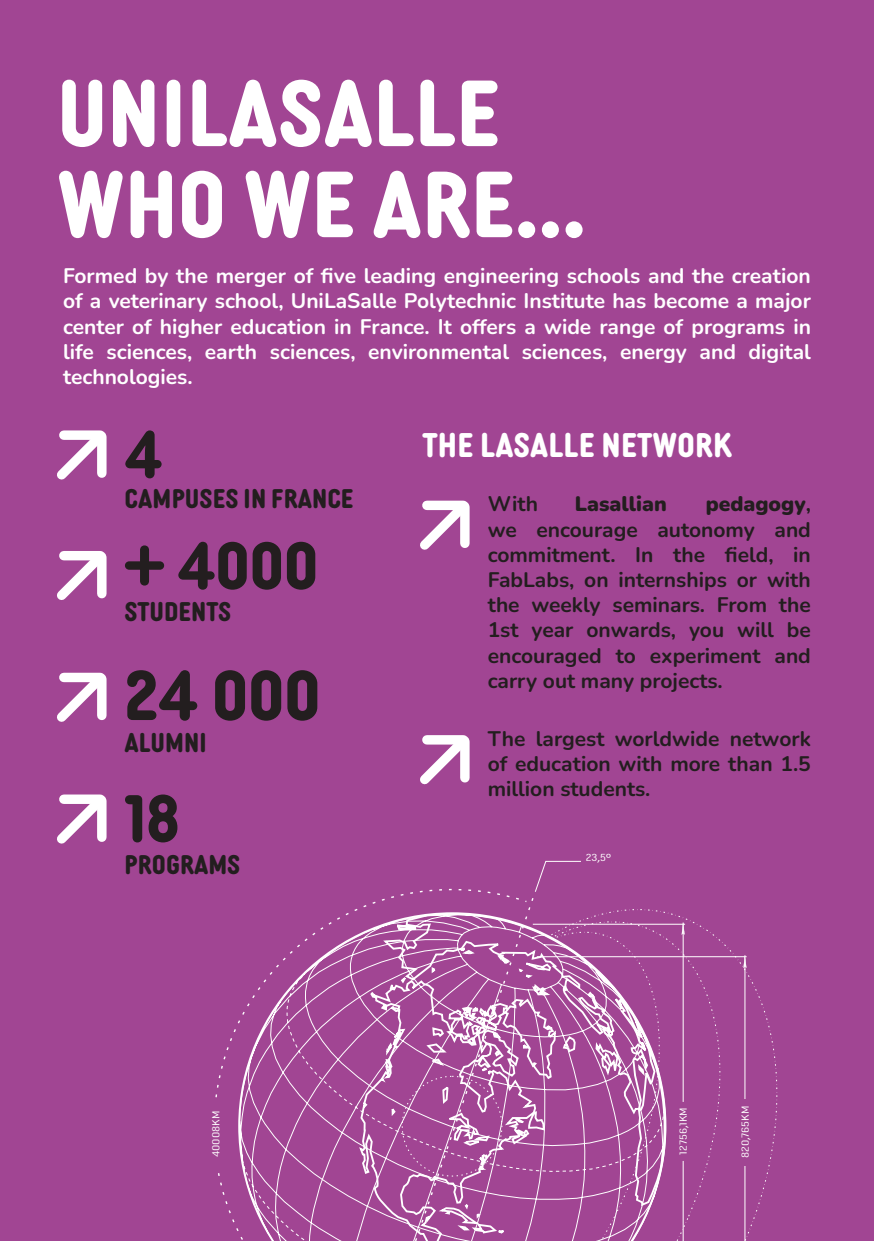
<style>
.page{position:relative;width:874px;height:1241px;background:#fff}
.page>*{position:absolute;margin:0;border:0;box-sizing:border-box;transform-origin:0 0}
.t1{font:700 91px/91px "Diazo MVB Cond";color:#fff}
.t2{font:700 68.25px "Diazo MVB Cond";color:#231e1f}
.t3{font:700 64.75px "Diazo MVB Cond";color:#231e1f}
.t4{font:700 33.25px "Diazo MVB Cond";color:#fff}
.t5{font:700 26.25px "Diazo MVB Cond";color:#231e1f}
.t6{font:700 21px/25.2px "Nunito";color:#fff;text-align:justify}
.t7{font:700 21px/25.2px "Nunito";color:#231e1f;text-align:justify}
.t8{font:900 21px "Nunito";color:#231e1f}
.t9{font:300 9.8px "Diazo MVB Cond";color:#fff;scale:1.27 1}
.s1{font-weight:900}
</style>
<div class="page">
<div style="left:0;top:0;width:873px;height:1240px;background:#a14593"></div>
<svg style="left:57px;top:430px;width:50px;height:50px"></svg>
<svg style="left:57px;top:551px;width:50px;height:49px"></svg>
<svg style="left:57px;top:672px;width:50px;height:50px"></svg>
<svg style="left:57px;top:794px;width:50px;height:50px"></svg>
<svg style="left:420px;top:500px;width:50px;height:50px"></svg>
<svg style="left:420px;top:735px;width:50px;height:50px"></svg>
<svg style="left:218px;top:1173px;width:20px;height:58px"></svg>
<svg style="left:535px;top:860px;width:46px;height:32px"></svg>
<svg style="left:238px;top:912px;width:427px;height:328px"></svg>
<svg style="left:395px;top:923px;width:351px;height:317px"></svg>
<h1 class="t1" style="left:57px;top:59px;width:530px">UNILASALLE<br>WHO WE ARE...</h1>
<p class="t6" style="left:63px;top:262px;width:749px">Formed by the merger of five leading engineering schools and the creation of a veterinary school, UniLaSalle Polytechnic Institute has become a major center of higher education in France. It offers a wide range of programs in life sciences, earth sciences, environmental sciences, energy and digital technologies.</p>
<h3 class="t3" style="left:124px;top:403px;width:39px">4</h3>
<p class="t5" style="left:124px;top:477px;width:230px">CAMPUSES IN FRANCE</p>
<h3 class="t3" style="left:124px;top:514px;width:195px">+ 4000</h3>
<p class="t5" style="left:124px;top:591px;width:108px">STUDENTS</p>
<h2 class="t2" style="left:124px;top:641px;width:197px">24 000</h2>
<p class="t5" style="left:124px;top:722px;width:84px">ALUMNI</p>
<h3 class="t3" style="left:124px;top:767px;width:57px">18</h3>
<p class="t5" style="left:124px;top:843px;width:117px">PROGRAMS</p>
<h3 class="t4" style="left:422px;top:419px;width:311px">THE LASALLE NETWORK</h3>
<p class="t7" style="left:487px;top:490px;width:52px">With</p>
<p class="t8" style="left:574px;top:489px;width:93px">Lasallian</p>
<p class="t7" style="left:487px;top:490px;width:324px;text-indent:218px"><span class="s1">pedagogy</span>, we encourage autonomy and commitment. In the field, in FabLabs, on internships or with the weekly seminars. From the 1st year onwards, you will be encouraged to experiment and carry out many projects.</p>
<p class="t7" style="left:487px;top:725px;width:324px">The largest worldwide network of education with more than 1.5 million students.</p>
<p class="t9" style="left:585px;top:850px;width:22px">23,5°</p>
<p class="t9" style="left:208px;top:1157px;width:38px;rotate:-90deg">40008KM</p>
<p class="t9" style="left:675px;top:1154px;width:39px;rotate:-90deg">12756,1km</p>
<p class="t9" style="left:737px;top:1158px;width:43px;rotate:-90deg">820,765KM</p>
</div>
